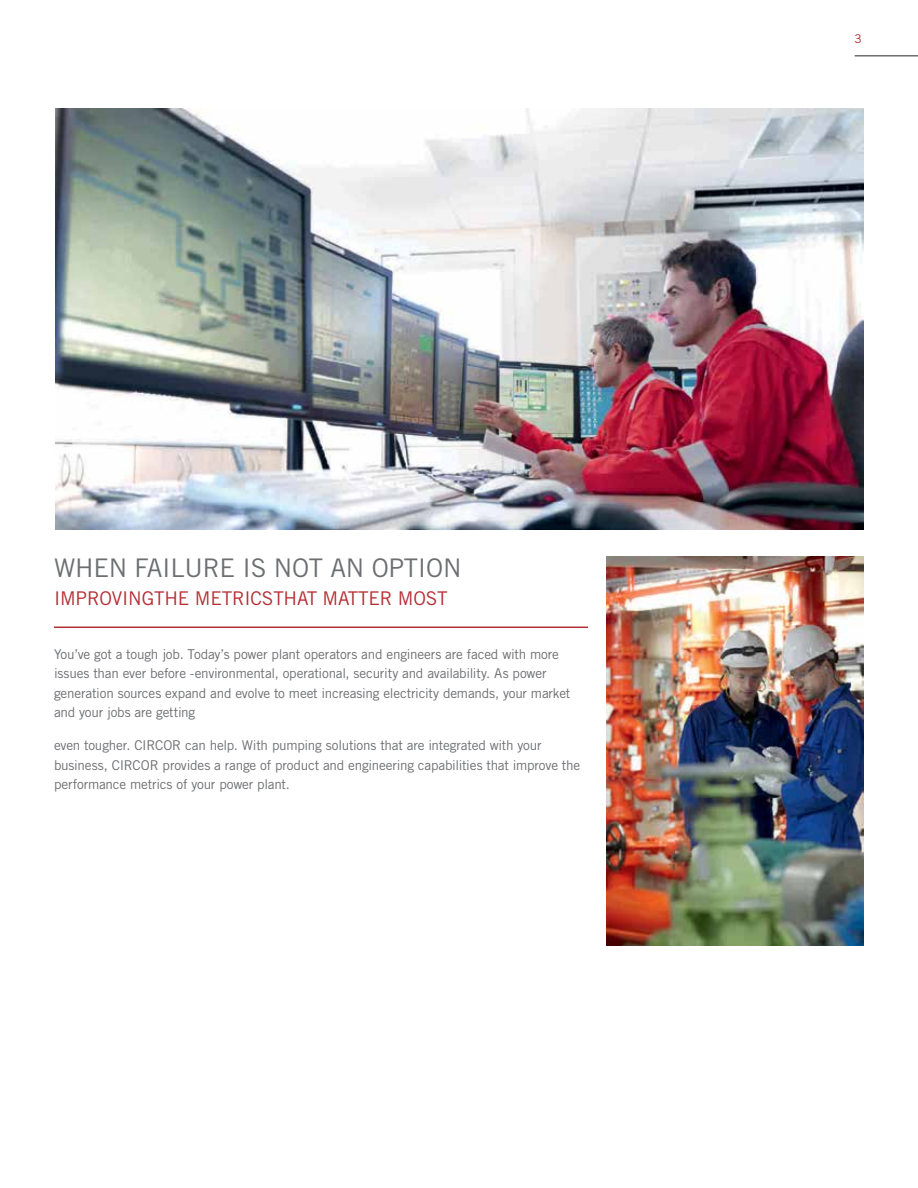
<style>
.page{position:relative;width:918px;height:1188px;background:#fff}
.page>*{position:absolute;margin:0;border:0;box-sizing:border-box;transform-origin:0 0}
.t1{font:25.65px "Trade Gothic LT Std";letter-spacing:-.01em;color:#6d6e71}
.t2{font:18.9px "Trade Gothic LT Std";letter-spacing:-.01em;color:#b42e34}
.t3{font:13.5px/19.5px "Trade Gothic LT Std";letter-spacing:-.015em;color:#6d6e71}
.t4{font:12px "Trade Gothic LT Std";color:#b42e34}
</style>
<div class="page">
<hr style="left:855px;top:55px;width:63px;height:2px;background:#6d6e71">
<hr style="left:54px;top:627px;width:534px;height:1px;background:#b42e34">
<img style="left:55px;top:108px;width:809px;height:422px">
<img style="left:606px;top:556px;width:258px;height:390px">
<h1 class="t1" style="left:54px;top:552px;width:409px">WHEN FAILURE IS NOT AN OPTION</h1>
<h2 class="t2" style="left:54px;top:587px;width:395px">IMPROVINGTHE METRICSTHAT MATTER MOST</h2>
<p class="t3" style="left:54px;top:644px;width:518px">You’ve got a tough job. Today’s power plant operators and engineers are faced with more issues than ever before -environmental, operational, security and availability. As power generation sources expand and evolve to meet increasing electricity demands, your market and your jobs are getting</p>
<p class="t3" style="left:54px;top:736px;width:528px">even tougher. CIRCOR can help. With pumping solutions that are integrated with your business, CIRCOR provides a range of product and engineering capabilities that improve the performance metrics of your power plant.</p>
<p class="t4" style="left:855px;top:31px;width:9px">3</p>
</div>
